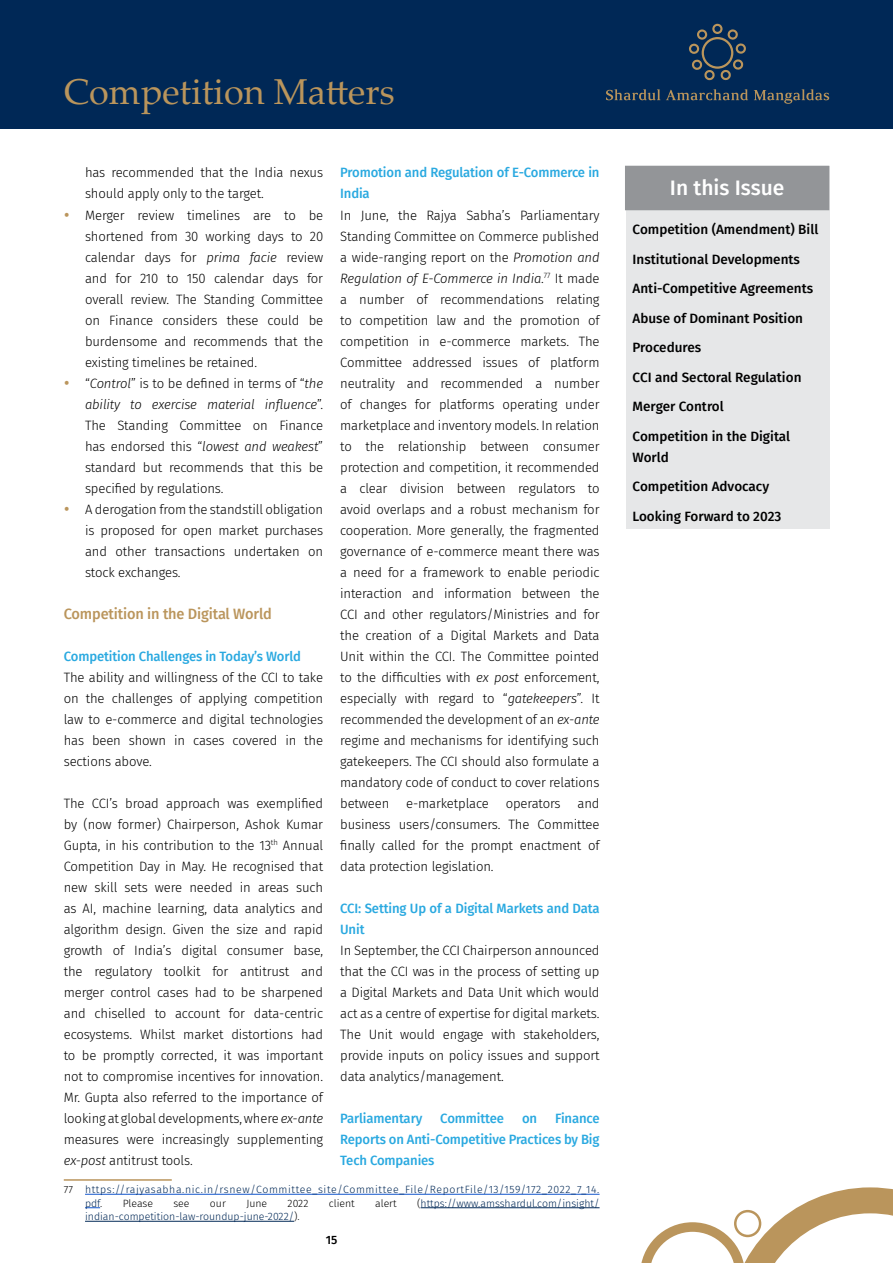
<style>
.page{position:relative;width:893px;height:1263px;background:#fff}
.page>*{position:absolute;margin:0;border:0;box-sizing:border-box;transform-origin:0 0}
.t1{font:36px "Palatino Linotype";color:#ba955c}
.t2{font:500 21px "Fira Sans";color:#fff}
.Heading_2{font:500 15px "Fira Sans";letter-spacing:-.01em;color:#ba955c}
.Body_Copy{font:300 13.5px/21px "Fira Sans";letter-spacing:-.01em;color:#000;text-align:justify}
.t3{font:500 13.5px/29.5px "Fira Sans";color:#000}
.Heading_3{font:500 13.5px/21px "Fira Sans";letter-spacing:-.01em;color:#2aa9e0}
.t4{font:500 12px "Fira Sans";color:#000}
.Footnote_text{font:300 10.5px/13.5px "Fira Sans";letter-spacing:.06em;color:#002856}
.Footnote_text-2{font:300 10.5px "Fira Sans";color:#002856}
.Footnote_text-3{font:300 10.5px "Fira Sans";color:#000}
.s1{font-style:italic}
.s2{color:#ba955c}
.s3{color:#000}
</style>
<div class="page">
<div style="left:626px;top:166px;width:204px;height:363px;background:#e6e7e8"></div>
<div style="left:625px;top:166px;width:204px;height:44px;background:#939598"></div>
<div style="left:0;top:0;width:893px;height:128px;background:#002856"></div>
<svg style="left:606px;top:89px;width:54px;height:11px"></svg>
<svg style="left:666px;top:89px;width:82px;height:11px"></svg>
<svg style="left:754px;top:89px;width:75px;height:15px"></svg>
<svg style="left:689px;top:24px;width:57px;height:56px"></svg>
<svg style="left:641px;top:1187px;width:252px;height:76px"></svg>
<hr style="left:64px;top:1179px;width:108px;height:2px;background:#ba955c">
<hr style="left:85px;top:1194px;width:515px;height:1px;background:#15c">
<svg style="left:85px;top:1207px;width:15px;height:1px"></svg>
<hr style="left:421px;top:1207px;width:179px;height:1px;background:#002856">
<hr style="left:85px;top:1221px;width:209px;height:1px;background:#002856">
<p class="t1" style="left:64px;top:66px;width:333px">Competition Matters</p>
<p class="Heading_3" style="left:340px;top:162px;width:261px">Promotion and Regulation of E-Commerce in<br>India</p>
<p class="Body_Copy" style="left:340px;top:204px;width:261px">In June, the Rajya Sabha’s Parliamentary Standing Committee on Commerce published a wide-ranging report on the <span class="s1">Promotion and Regulation of E-Commerce in India</span>.<sup>77</sup> It made a number of recommendations relating to competition law and the promotion of competition in e-commerce markets. The Committee addressed issues of platform neutrality and recommended a number of changes for platforms operating under marketplace and inventory models. In relation to the relationship between consumer protection and competition, it recommended a clear division between regulators to avoid overlaps and a robust mechanism for cooperation. More generally, the fragmented governance of e-commerce meant there was a need for a framework to enable periodic interaction and information between the CCI and other regulators/Ministries and for the creation of a Digital Markets and Data Unit within the CCI. The Committee pointed to the difficulties with <span class="s1">ex post</span> enforcement, especially with regard to “<span class="s1">gatekeepers</span>”. It recommended the development of an <span class="s1">ex-ante </span>regime and mechanisms for identifying such gatekeepers. The CCI should also formulate a mandatory code of conduct to cover relations between e-marketplace operators and business users/consumers. The Committee finally called for the prompt enactment of data protection legislation.</p>
<p class="Heading_3" style="left:340px;top:897px;width:261px">CCI: Setting Up of a Digital Markets and Data<br>Unit</p>
<p class="Body_Copy" style="left:340px;top:939px;width:261px">In September, the CCI Chairperson announced that the CCI was in the process of setting up a Digital Markets and Data Unit which would act as a centre of expertise for digital markets.<br>The Unit would engage with stakeholders, provide inputs on policy issues and support data analytics/management.</p>
<p class="Heading_3" style="left:340px;top:1107px;width:84px">Parliamentary</p>
<p class="Heading_3" style="left:440px;top:1107px;width:65px">Committee</p>
<p class="Heading_3" style="left:522px;top:1107px;width:17px">on</p>
<p class="Body_Copy" style="left:85px;top:162px;width:240px">has recommended that the India nexus should apply only to the target.</p>
<p class="Body_Copy" style="left:85px;top:204px;width:240px;text-indent:-21px"><span class="s2">•</span> Merger review timelines are to be shortened from 30 working days to 20 calendar days for <span class="s1">prima facie</span> review and for 210 to 150 calendar days for overall review. The Standing Committee on Finance considers these could be burdensome and recommends that the existing timelines be retained.</p>
<p class="Body_Copy" style="left:85px;top:372px;width:240px;text-indent:-21px"><span class="s2">•</span> “<span class="s1">Control</span>” is to be defined in terms of “<span class="s1">the ability to exercise material influence</span>”.<br>The Standing Committee on Finance has endorsed this “<span class="s1">lowest and weakest</span>” standard but recommends that this be specified by regulations.</p>
<p class="Body_Copy" style="left:85px;top:498px;width:240px;text-indent:-21px"><span class="s2">•</span> A derogation from the standstill obligation is proposed for open market purchases and other transactions undertaken on stock exchanges.</p>
<p class="Heading_2" style="left:64px;top:601px;width:210px">Competition in the Digital World</p>
<p class="Heading_3" style="left:64px;top:645px;width:239px">Competition Challenges in Today’s World</p>
<p class="Body_Copy" style="left:64px;top:666px;width:261px">The ability and willingness of the CCI to take on the challenges of applying competition law to e-commerce and digital technologies has been shown in cases covered in the sections above.</p>
<p class="Body_Copy" style="left:64px;top:792px;width:261px">The CCI’s broad approach was exemplified by (now former) Chairperson, Ashok Kumar Gupta, in his contribution to the 13<sup>th</sup> Annual Competition Day in May. He recognised that new skill sets were needed in areas such as AI, machine learning, data analytics and algorithm design. Given the size and rapid growth of India’s digital consumer base, the regulatory toolkit for antitrust and merger control cases had to be sharpened and chiselled to account for data-centric ecosystems. Whilst market distortions had to be promptly corrected, it was important not to compromise incentives for innovation.<br>Mr. Gupta also referred to the importance of looking at global developments, where <span class="s1">ex-ante </span>measures were increasingly supplementing <span class="s1">ex-post</span> antitrust tools.</p>
<p class="Footnote_text" style="left:85px;top:1183px;width:516px;text-indent:-21px"><span class="s3">77</span> https://rajyasabha.nic.in/rsnew/Committee_site/Committee_File/ReportFile/13/159/172_2022_7_14. pdf<span class="s3">.</span></p>
<p class="Heading_3" style="left:340px;top:1107px;width:261px;text-align:justify;text-indent:215px">Finance Reports on Anti-Competitive Practices by Big Tech Companies</p>
<p class="Footnote_text-3" style="left:123px;top:1196px;width:32px">Please</p>
<p class="Footnote_text-3" style="left:173px;top:1196px;width:18px">see</p>
<p class="Footnote_text-3" style="left:210px;top:1196px;width:17px">our</p>
<p class="Footnote_text-3" style="left:246px;top:1196px;width:22px">June</p>
<p class="Footnote_text-3" style="left:288px;top:1196px;width:22px">2022</p>
<p class="Footnote_text-3" style="left:329px;top:1196px;width:28px">client</p>
<p class="Footnote_text-3" style="left:375px;top:1196px;width:23px">alert</p>
<p class="Footnote_text-2" style="left:417px;top:1196px;width:184px"><span class="s3">(</span>https://www.amsshardul.com/insight/</p>
<p class="Footnote_text-2" style="left:85px;top:1209px;width:216px">indian-competition-law-roundup-june-2022/<span class="s3">).</span></p>
<p class="t4" style="left:326px;top:1230px;width:13px">15</p>
<h2 class="t2" style="left:670px;top:171px;width:116px">In this Issue</h2>
<p class="t3" style="left:633px;top:214px;width:187px">Competition (Amendment) Bill<br>Institutional Developments<br>Anti-Competitive Agreements<br>Abuse of Dominant Position<br>Procedures<br>CCI and Sectoral Regulation<br>Merger Control<br>Competition in the Digital</p>
<p class="t3" style="left:633px;top:442px;width:150px">World<br>Competition Advocacy<br>Looking Forward to 2023</p>
</div>
